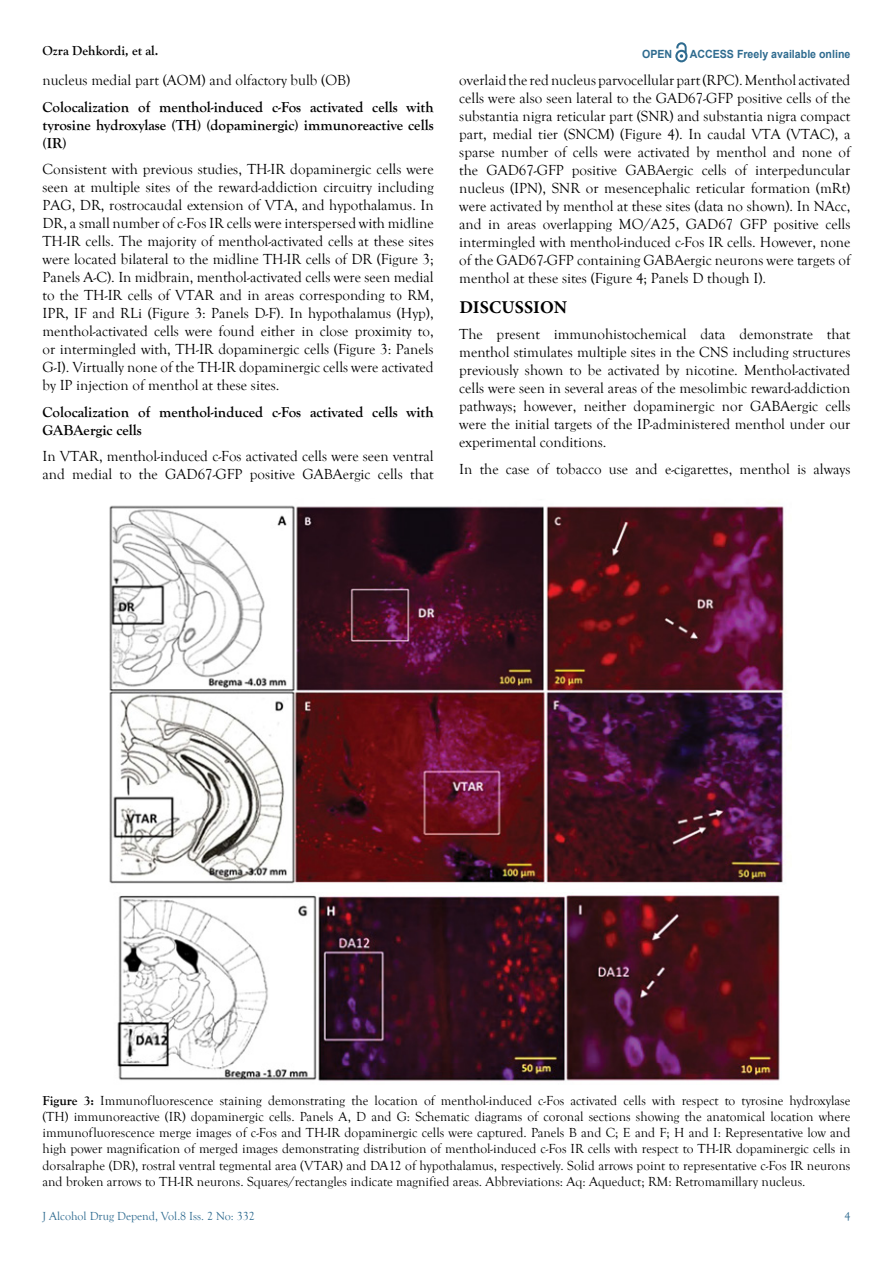
<style>
.page{position:relative;width:893px;height:1263px;background:#fff}
.page>*{position:absolute;margin:0;border:0;box-sizing:border-box;transform-origin:0 0}
.t1{font:700 18px "Minion Pro";letter-spacing:.01em;color:#000}
.t2{font:15px/18px "Goudy Old Style T";color:#000;text-align:justify}
.t3{font:700 15px/18px "Goudy Old Style T";color:#000;text-align:justify}
.t4{font:13.5px/16.2px "Goudy Old Style T";color:#000;text-align:justify}
.t5{font:700 13.5px "Goudy Old Style T";color:#000}
.t6{font:12px "Goudy Old Style T";color:#2d6a8f}
.t7{font:700 11.25px "Arial";color:#2e6b8f;scale:.94 1}
.s1{font-weight:700}
</style>
<div class="page">
<svg style="left:675px;top:43px;width:12px;height:19px"></svg>
<img style="left:109px;top:505px;width:679px;height:379px">
<img style="left:117px;top:895px;width:663px;height:187px">
<p class="t5" style="left:43px;top:43px;width:117px">Ozra Dehkordi, et al.</p>
<p class="t7" style="left:642px;top:47px;width:34px">OPEN</p>
<p class="t7" style="left:690px;top:46px;width:172px">ACCESS Freely available online</p>
<p class="t2" style="left:43px;top:71px;width:309px">nucleus medial part (AOM) and olfactory bulb (OB)</p>
<p class="t3" style="left:43px;top:98px;width:393px">Colocalization of menthol-induced c-Fos activated cells with tyrosine hydroxylase (TH) (dopaminergic) immunoreactive cells (IR)</p>
<p class="t2" style="left:43px;top:160px;width:393px">Consistent with previous studies, TH-IR dopaminergic cells were seen at multiple sites of the reward-addiction circuitry including PAG, DR, rostrocaudal extension of VTA, and hypothalamus. In DR, a small number of c-Fos IR cells were interspersed with midline TH-IR cells. The majority of menthol-activated cells at these sites were located bilateral to the midline TH-IR cells of DR (Figure 3; Panels A-C). In midbrain, menthol-activated cells were seen medial to the TH-IR cells of VTAR and in areas corresponding to RM, IPR, IF and RLi (Figure 3: Panels D-F). In hypothalamus (Hyp), menthol-activated cells were found either in close proximity to, or intermingled with, TH-IR dopaminergic cells (Figure 3: Panels G-I). Virtually none of the TH-IR dopaminergic cells were activated by IP injection of menthol at these sites.</p>
<p class="t3" style="left:43px;top:403px;width:393px">Colocalization of menthol-induced c-Fos activated cells with<br>GABAergic cells</p>
<p class="t2" style="left:43px;top:447px;width:393px">In VTAR, menthol-induced c-Fos activated cells were seen ventral and medial to the GAD67-GFP positive GABAergic cells that</p>
<p class="t2" style="left:459px;top:71px;width:393px">overlaid the red nucleus parvocellular part (RPC). Menthol activated cells were also seen lateral to the GAD67-GFP positive cells of the substantia nigra reticular part (SNR) and substantia nigra compact part, medial tier (SNCM) (Figure 4). In caudal VTA (VTAC), a sparse number of cells were activated by menthol and none of the GAD67-GFP positive GABAergic cells of interpeduncular nucleus (IPN), SNR or mesencephalic reticular formation (mRt) were activated by menthol at these sites (data no shown). In NAcc, and in areas overlapping MO/A25, GAD67 GFP positive cells intermingled with menthol-induced c-Fos IR cells. However, none of the GAD67-GFP containing GABAergic neurons were targets of menthol at these sites (Figure 4; Panels D though I).</p>
<p class="t1" style="left:459px;top:294px;width:109px">DISCUSSION</p>
<p class="t2" style="left:459px;top:325px;width:393px">The present immunohistochemical data demonstrate that menthol stimulates multiple sites in the CNS including structures previously shown to be activated by nicotine. Menthol-activated cells were seen in several areas of the mesolimbic reward-addiction pathways; however, neither dopaminergic nor GABAergic cells were the initial targets of the IP-administered menthol under our experimental conditions.</p>
<p class="t2" style="left:459px;top:460px;width:393px">In the case of tobacco use and e-cigarettes, menthol is always</p>
<p class="t4" style="left:43px;top:1092px;width:809px"><span class="s1">Figure 3:</span> Immunofluorescence staining demonstrating the location of menthol-induced c-Fos activated cells with respect to tyrosine hydroxylase (TH) immunoreactive (IR) dopaminergic cells. Panels A, D and G: Schematic diagrams of coronal sections showing the anatomical location where immunofluorescence merge images of c-Fos and TH-IR dopaminergic cells were captured. Panels B and C; E and F; H and I: Representative low and high power magnification of merged images demonstrating distribution of menthol-induced c-Fos IR cells with respect to TH-IR dopaminergic cells in dorsalraphe (DR), rostral ventral tegmental area (VTAR) and DA12 of hypothalamus, respectively. Solid arrows point to representative c-Fos IR neurons and broken arrows to TH-IR neurons. Squares/rectangles indicate magnified areas. Abbreviations: Aq: Aqueduct; RM: Retromamillary nucleus.</p>
<p class="t6" style="left:43px;top:1210px;width:214px">J Alcohol Drug Depend, Vol.8 Iss. 2 No: 332</p>
<p class="t6" style="left:844px;top:1210px;width:7px">4</p>
</div>
